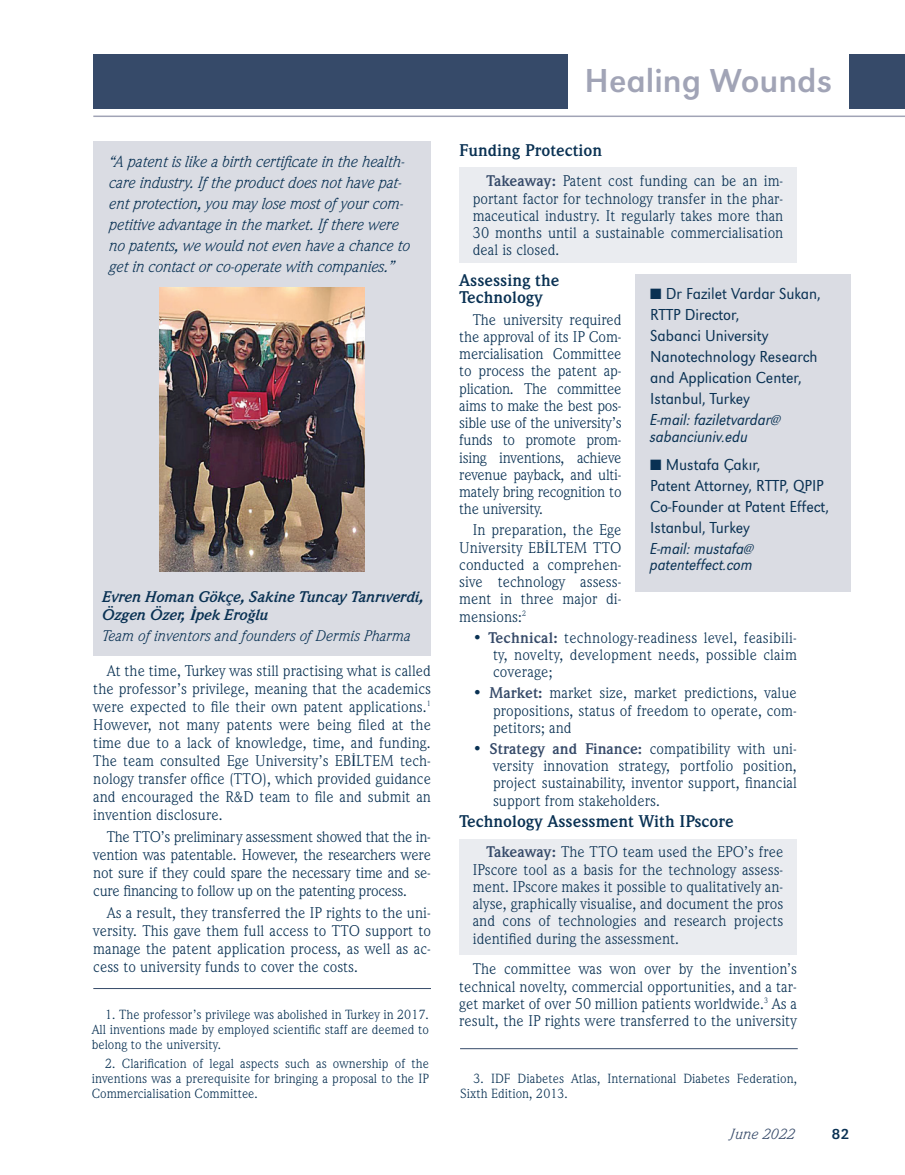
<style>
.page{position:relative;width:905px;height:1175px;background:#fff}
.page>*{position:absolute;margin:0;border:0;box-sizing:border-box;transform-origin:0 0}
.t1{font:34.5px "URW Grotesk T";color:#a1a4b6}
.t2{font:700 17.25px/17.2px "Weidemann IT Cby BT";color:#093153}
.t3{font:italic 16.5px/21px "Weidemann IT Cby BT";letter-spacing:-.01em;color:#093153}
.t4{font:16.5px/21px "URW Grotesk T Ligh Narr";color:#093153}
.t5{font:16.5px/16.5px "URW Grotesk T Ligh Narr Obli";color:#093153;scale:.95 1}
.t6{font:15.75px/17.2px "Weidemann IT Cby BT";color:#093153;text-align:justify}
.t7{font:italic 700 15.75px/17.2px "Weidemann IT Cby BT";letter-spacing:-.01em;color:#093153}
.t8{font:italic 15.75px "Weidemann IT Cby BT";color:#093153}
.t9{font:italic 15px "Weidemann IT Cby BT";color:#364a69;scale:1.08 1}
.t10{font:15px "URW Grotesk T";color:#093153;scale:1.08 1}
.t11{font:13.5px/15px "Weidemann IT Cby BT";color:#093153;text-align:justify}
.s1{font-family:"Times New Roman"}
.s2{font-weight:700;color:#364a69}
</style>
<div class="page">
<hr style="left:93px;top:116px;width:811px;height:1px;background:#a1a4b6">
<div style="left:849px;top:54px;width:55px;height:54px;background:#364a69"></div>
<div style="left:93px;top:54px;width:475px;height:54px;background:#364a69"></div>
<div style="left:459px;top:167px;width:337px;height:96px;background:#eaecf0"></div>
<div style="left:459px;top:839px;width:337px;height:115px;background:#eaecf0"></div>
<div style="left:635px;top:274px;width:215px;height:317px;background:#dadce3"></div>
<div style="left:93px;top:142px;width:337px;height:514px;background:#dadce3"></div>
<hr style="left:93px;top:988px;width:338px;height:1px;background:#364a69">
<img style="left:159px;top:287px;width:205px;height:284px">
<hr style="left:460px;top:1048px;width:337px;height:1px;background:#364a69">
<p class="t3" style="left:109px;top:151px;width:302px">“A patent is like a birth certificate in the health&shy;care industry. If the product does not have pat&shy;ent protection, you may lose most of your com&shy;petitive advantage in the market. If there were no patents, we would not even have a chance to get in contact or co-operate with companies.”</p>
<p class="t7" style="left:103px;top:588px;width:323px">Evren Homan Gökçe, Sakine Tuncay Tanrıverdi,<br>Özgen Özer, <span class="s1">İ</span>pek Ero<span class="s1">ğ</span>lu</p>
<p class="t8" style="left:103px;top:626px;width:310px">Team of inventors and founders of Dermis Pharma</p>
<p class="t6" style="left:93px;top:661px;width:339px;line-height:18px;text-indent:14px">At the time, Turkey was still practising what is called the professor’s privilege, meaning that the academics were expected to file their own patent applications.<sup>1<br></sup>However, not many patents were being filed at the time due to a lack of knowledge, time, and funding.<br>The team consulted Ege University’s EB<span class="s1">İ</span>LTEM tech&shy;nology transfer office (TTO), which provided guidance and encouraged the R&amp;D team to file and submit an invention disclosure.</p>
<p class="t6" style="left:93px;top:827px;width:339px;line-height:18px;text-indent:13px">The TTO’s preliminary assessment showed that the in&shy;vention was patentable. However, the researchers were not sure if they could spare the necessary time and se&shy;cure financing to follow up on the patenting process.</p>
<p class="t6" style="left:93px;top:903px;width:339px;line-height:18px;text-indent:13px">As a result, they transferred the IP rights to the uni&shy;versity. This gave them full access to TTO support to manage the patent application process, as well as ac&shy;cess to university funds to cover the costs.</p>
<p class="t11" style="left:92px;top:1006px;width:339px;text-indent:14px">1. The professor’s privilege was abolished in Turkey in 2017.<br>All inventions made by employed scientific staff are deemed to belong to the university.</p>
<p class="t11" style="left:92px;top:1055px;width:339px;text-indent:14px">2. Clarification of legal aspects such as ownership of the inventions was a prerequisite for bringing a proposal to the IP Commercialisation Committee.</p>
<h1 class="t1" style="left:584px;top:61px;width:249px">Healing Wounds</h1>
<p class="t2" style="left:459px;top:141px;width:144px">Funding Protection</p>
<p class="t6" style="left:473px;top:172px;width:312px;text-indent:13px"><span class="s2">Takeaway:</span> Patent cost funding can be an im&shy;portant factor for technology transfer in the phar&shy;maceutical industry. It regularly takes more than 30 months until a sustainable commercialisation deal is closed.</p>
<p class="t2" style="left:459px;top:271px;width:102px">Assessing the<br>Technology</p>
<p class="t6" style="left:459px;top:310px;width:164px;text-indent:13px">The university required the approval of its IP Com&shy;mercialisation Committee to process the patent ap&shy;plication. The committee aims to make the best pos&shy;sible use of the university’s funds to promote prom&shy;ising inventions, achieve revenue payback, and ulti&shy;mately bring recognition to the university.</p>
<p class="t6" style="left:459px;top:521px;width:164px;text-indent:13px">In preparation, the Ege University EB<span class="s1">İ</span>LTEM TTO conducted a comprehen&shy;sive technology assess&shy;ment in three major di&shy;mensions:<sup>2</sup></p>
<p class="t6" style="left:493px;top:628px;width:305px;text-indent:-20px">• <span class="s2">Technical:</span> technology-readiness level, feasibili&shy;ty, novelty, development needs, possible claim coverage;</p>
<p class="t6" style="left:493px;top:684px;width:305px;text-indent:-20px">• <span class="s2">Market:</span> market size, market predictions, value propositions, status of freedom to operate, com&shy;petitors; and</p>
<p class="t6" style="left:493px;top:739px;width:305px;text-indent:-20px">• <span class="s2">Strategy and Finance:</span> compatibility with uni&shy;versity innovation strategy, portfolio position, project sustainability, inventor support, financial support from stakeholders.</p>
<p class="t2" style="left:459px;top:811px;width:276px">Technology Assessment With IPscore</p>
<p class="t6" style="left:473px;top:843px;width:312px;text-indent:13px"><span class="s2">Takeaway:</span> The TTO team used the EPO’s free IPscore tool as a basis for the technology assess&shy;ment. IPscore makes it possible to qualitatively an&shy;alyse, graphically visualise, and document the pros and cons of technologies and research projects identified during the assessment.</p>
<p class="t6" style="left:459px;top:960px;width:339px;text-indent:14px">The committee was won over by the invention’s technical novelty, commercial opportunities, and a tar&shy;get market of over 50 million patients worldwide.<sup>3</sup> As a result, the IP rights were transferred to the university</p>
<p class="t4" style="left:650px;top:283px;width:172px">■ Dr Fazilet Vardar Sukan,<br>RTTP Director,<br>Sabanci University<br>Nanotechnology Research and Application Center,<br>Istanbul, Turkey</p>
<p class="t5" style="left:650px;top:411px;width:139px">E-mail: faziletvardar@ sabanciuniv.edu</p>
<p class="t4" style="left:650px;top:453px;width:180px">■ Mustafa Çakır,<br>Patent Attorney, RTTP, QPIP<br>Co-Founder at Patent Effect,<br>Istanbul, Turkey</p>
<p class="t5" style="left:650px;top:540px;width:111px">E-mail: mustafa@ patenteffect.com</p>
<p class="t11" style="left:460px;top:1071px;width:338px;text-indent:14px">3. IDF Diabetes Atlas, International Diabetes Federation,<br>Sixth Edition, 2013.</p>
<p class="t9" style="left:730px;top:1125px;width:62px">June 2022</p>
<p class="t10" style="left:831px;top:1125px;width:18px">82</p>
</div>
